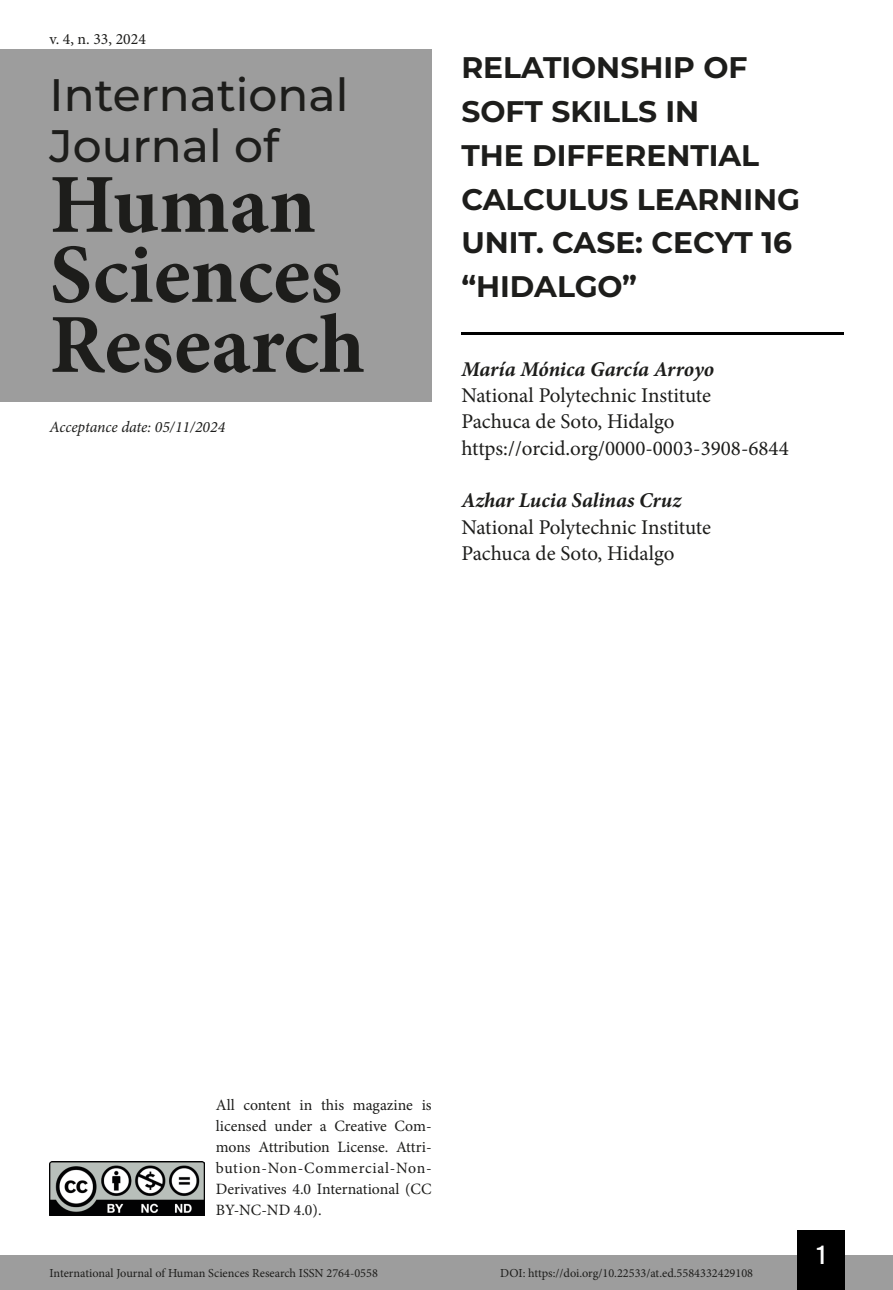
<style>
.page{position:relative;width:893px;height:1290px;background:#fff}
.page>*{position:absolute;margin:0;border:0;box-sizing:border-box;transform-origin:0 0}
.t1{font:700 84px/70px "Minion Pro";color:#1d1d1b}
.t2{font:500 45.5px/50.8px "Montserrat";color:#1d1d1b}
.Título_Artigo{font:700 29.75px/43.8px "Montserrat";color:#1d1d1b}
.t3{font:26.25px "Bebas Kai";color:#fff}
.Infos_autor{font:21px "Minion Pro";letter-spacing:-.005em;color:#1d1d1b}
.Autor{font:italic 700 21px "Minion Pro";letter-spacing:-.005em;color:#1d1d1b}
.t4{font:15.75px/21px "Minion Pro";color:#1d1d1b;text-align:justify}
.v__n___Ano{font:italic 15.75px "Minion Pro";letter-spacing:-.005em;color:#1d1d1b}
.t5{font:12.25px "Minion Pro";color:#1d1d1b}
</style>
<div class="page">
<div style="left:0;top:1255px;width:893px;height:35px;background:#9d9d9d"></div>
<div style="left:797px;top:1230px;width:48px;height:60px;background:#000"></div>
<img style="left:50px;top:1161px;width:154px;height:54px">
<div style="left:0;top:50px;width:432px;height:352px;background:#9d9d9d"></div>
<hr style="left:461px;top:332px;width:382px;height:3px;background:#000">
<p class="t4" style="left:50px;top:28px;width:98px">v. 4, n. 33, 2024</p>
<h2 class="t2" style="left:50px;top:68px;width:300px">International<br>Journal of</h2>
<h1 class="t1" style="left:50px;top:169px;width:317px">Human<br>Sciences<br>Research</h1>
<p class="v__n___Ano" style="left:50px;top:416px;width:177px">Acceptance date: 05/11/2024</p>
<p class="Título_Artigo" style="left:461px;top:44px;width:340px">RELATIONSHIP OF<br>SOFT SKILLS IN<br>THE DIFFERENTIAL<br>CALCULUS LEARNING<br>UNIT. CASE: CECYT 16 “HIDALGO”</p>
<p class="Autor" style="left:461px;top:354px;width:254px">María Mónica García Arroyo</p>
<p class="Infos_autor" style="left:461px;top:381px;width:251px">National Polytechnic Institute</p>
<p class="Infos_autor" style="left:461px;top:408px;width:215px">Pachuca de Soto, Hidalgo</p>
<p class="Infos_autor" style="left:461px;top:434px;width:329px">https://orcid.org/0000-0003-3908-6844</p>
<p class="Autor" style="left:461px;top:485px;width:221px">Azhar Lucia Salinas Cruz</p>
<p class="Infos_autor" style="left:461px;top:513px;width:251px">National Polytechnic Institute</p>
<p class="Infos_autor" style="left:461px;top:539px;width:215px">Pachuca de Soto, Hidalgo</p>
<p class="t4" style="left:216px;top:1095px;width:217px">All content in this magazine is licensed under a Creative Com&shy;mons Attribution License. Attri&shy;bution-Non-Commercial-Non-Derivatives 4.0 International (CC BY-NC-ND 4.0).</p>
<p class="t5" style="left:50px;top:1265px;width:330px">International Journal of Human Sciences Research ISSN 2764-0558</p>
<p class="t5" style="left:500px;top:1265px;width:254px">DOI: https://doi.org/10.22533/at.ed.5584332429108</p>
<h3 class="t3" style="left:817px;top:1241px;width:10px">1</h3>
</div>
